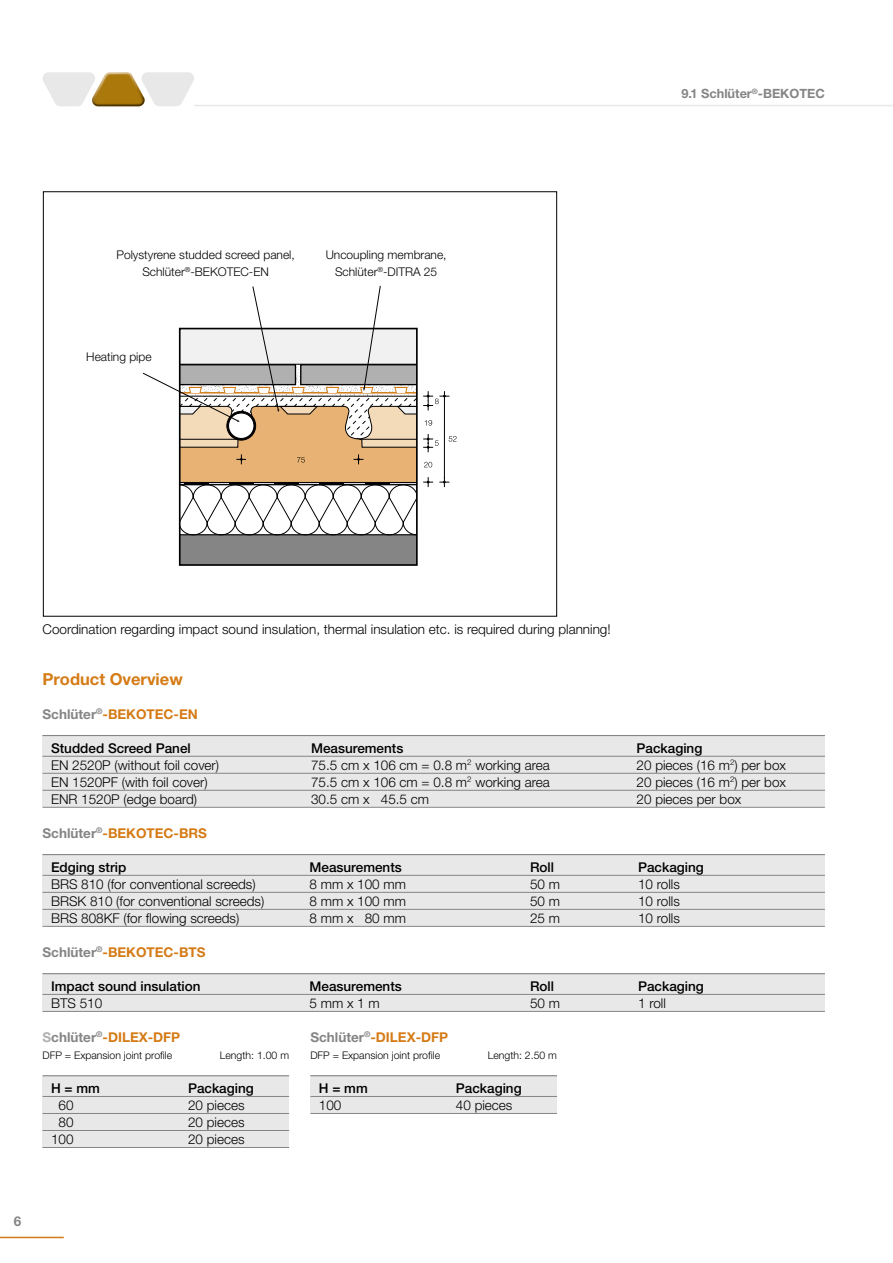
<style>
.page{position:relative;width:893px;height:1263px;background:#fff}
.page>*{position:absolute;margin:0;border:0;box-sizing:border-box;transform-origin:0 0}
.t1{font:700 16.5px "Helvetica Neue LT Pro";color:#d57b16}
.t2{font:300 13.5px "Helvetica Neue LT Pro";color:#000}
.t3{font:500 13.5px "Helvetica Neue LT Pro";color:#000}
.t4{font:700 13.5px "Helvetica Neue LT Pro";color:#d57b16}
.t5{font:700 13.5px "Helvetica Neue LT Pro";color:#858585}
.t6{font:700 12.75px "Helvetica Neue LT Pro";color:#858585}
.t7{font:300 12px/17px "Helvetica Neue LT Pro";color:#000;text-align:center}
.t8{font:300 10.5px "Helvetica Neue LT Pro";color:#000}
.s1{color:#858585}
.s2{color:#b0b0b1}
</style>
<div class="page">
<hr style="left:194px;top:105px;width:699px;height:1px;background:#e8e8e8">
<svg style="left:43px;top:72px;width:151px;height:34px"></svg>
<div style="left:43px;top:974px;width:782px;height:37px;background:#e8e8e8"></div>
<div style="left:43px;top:855px;width:782px;height:71px;background:#e8e8e8"></div>
<div style="left:43px;top:736px;width:782px;height:71px;background:#e8e8e8"></div>
<hr style="left:43px;top:735px;width:782px;height:1px;background:#858585">
<hr style="left:43px;top:756px;width:782px;height:1px;background:#858585">
<hr style="left:43px;top:773px;width:782px;height:1px;background:#858585">
<hr style="left:43px;top:790px;width:782px;height:1px;background:#858585">
<hr style="left:43px;top:807px;width:782px;height:1px;background:#858585">
<hr style="left:0;top:1237px;width:64px;height:1px;background:#d57b16">
<hr style="left:43px;top:854px;width:782px;height:1px;background:#858585">
<hr style="left:43px;top:875px;width:782px;height:1px;background:#858585">
<hr style="left:43px;top:892px;width:782px;height:1px;background:#858585">
<hr style="left:43px;top:909px;width:782px;height:1px;background:#858585">
<hr style="left:43px;top:926px;width:782px;height:1px;background:#858585">
<hr style="left:43px;top:973px;width:782px;height:1px;background:#858585">
<hr style="left:43px;top:994px;width:782px;height:1px;background:#858585">
<hr style="left:43px;top:1011px;width:782px;height:1px;background:#858585">
<div style="left:43px;top:1076px;width:246px;height:71px;background:#e8e8e8"></div>
<hr style="left:43px;top:1075px;width:246px;height:1px;background:#858585">
<hr style="left:43px;top:1096px;width:246px;height:1px;background:#858585">
<hr style="left:43px;top:1113px;width:246px;height:1px;background:#858585">
<hr style="left:43px;top:1130px;width:246px;height:1px;background:#858585">
<hr style="left:43px;top:1147px;width:246px;height:1px;background:#858585">
<div style="left:310px;top:1076px;width:247px;height:37px;background:#e8e8e8"></div>
<hr style="left:310px;top:1075px;width:247px;height:1px;background:#858585">
<hr style="left:310px;top:1096px;width:247px;height:1px;background:#858585">
<hr style="left:310px;top:1113px;width:247px;height:1px;background:#858585">
<svg style="left:424px;top:462px;width:8px;height:5px"></svg>
<svg style="left:425px;top:420px;width:7px;height:6px"></svg>
<svg style="left:423px;top:434px;width:16px;height:18px"></svg>
<svg style="left:449px;top:436px;width:8px;height:6px"></svg>
<svg style="left:423px;top:477px;width:10px;height:10px"></svg>
<hr style="left:444px;top:391px;width:1px;height:87px;background:#000">
<svg style="left:423px;top:391px;width:26px;height:19px"></svg>
<svg style="left:439px;top:477px;width:10px;height:10px"></svg>
<svg style="left:143px;top:286px;width:274px;height:279px"></svg>
<p class="t7" style="left:117px;top:246px;width:180px">Polystyrene studded screed panel,<br>Schlüter<sup>®</sup>-BEKOTEC-EN</p>
<p class="t7" style="left:326px;top:246px;width:122px">Uncoupling membrane,<br>Schlüter<sup>®</sup>-DITRA 25</p>
<p class="t7" style="left:86px;top:348px;width:67px">Heating pipe</p>
<p class="t6" style="left:681px;top:86px;width:145px">9.1 Schlüter<sup>®</sup>-BEKOTEC</p>
<p class="t2" style="left:43px;top:620px;width:570px">Coordination regarding impact sound insulation, thermal insulation etc. is required during planning!</p>
<p class="t1" style="left:43px;top:668px;width:142px">Product Overview</p>
<p class="t4" style="left:43px;top:705px;width:157px"><span class="s1">Schlüter</span><sup>®</sup>-BEKOTEC-EN</p>
<p class="t3" style="left:51px;top:740px;width:141px">Studded Screed Panel</p>
<p class="t3" style="left:311px;top:740px;width:94px">Measurements</p>
<p class="t3" style="left:637px;top:740px;width:67px">Packaging</p>
<p class="t2" style="left:51px;top:757px;width:170px">EN 2520P (without foil cover)</p>
<p class="t2" style="left:311px;top:757px;width:240px">75.5 cm x 106 cm = 0.8 m<sup>2</sup> working area</p>
<p class="t2" style="left:637px;top:757px;width:151px">20 pieces (16 m<sup>2</sup>) per box</p>
<p class="t2" style="left:51px;top:774px;width:158px">EN 1520PF (with foil cover)</p>
<p class="t2" style="left:311px;top:774px;width:240px">75.5 cm x 106 cm = 0.8 m<sup>2</sup> working area</p>
<p class="t2" style="left:637px;top:774px;width:151px">20 pieces (16 m<sup>2</sup>) per box</p>
<p class="t2" style="left:51px;top:791px;width:148px">ENR 1520P (edge board)</p>
<p class="t2" style="left:311px;top:791px;width:120px">30.5 cm x 45.5 cm</p>
<p class="t2" style="left:637px;top:791px;width:106px">20 pieces per box</p>
<p class="t4" style="left:43px;top:824px;width:166px"><span class="s1">Schlüter</span><sup>®</sup>-BEKOTEC-BRS</p>
<p class="t3" style="left:51px;top:859px;width:77px">Edging strip</p>
<p class="t3" style="left:310px;top:859px;width:94px">Measurements</p>
<p class="t3" style="left:530px;top:859px;width:26px">Roll</p>
<p class="t3" style="left:638px;top:859px;width:67px">Packaging</p>
<p class="t2" style="left:51px;top:876px;width:206px">BRS 810 (for conventional screeds)</p>
<p class="t2" style="left:310px;top:876px;width:98px">8 mm x 100 mm</p>
<p class="t2" style="left:530px;top:876px;width:32px">50 m</p>
<p class="t2" style="left:638px;top:876px;width:43px">10 rolls</p>
<p class="t2" style="left:51px;top:893px;width:215px">BRSK 810 (for conventional screeds)</p>
<p class="t2" style="left:310px;top:893px;width:98px">8 mm x 100 mm</p>
<p class="t2" style="left:530px;top:893px;width:32px">50 m</p>
<p class="t2" style="left:638px;top:893px;width:43px">10 rolls</p>
<p class="t2" style="left:51px;top:910px;width:190px">BRS 808KF (for flowing screeds)</p>
<p class="t2" style="left:310px;top:910px;width:98px">8 mm x 80 mm</p>
<p class="t2" style="left:530px;top:910px;width:32px">25 m</p>
<p class="t2" style="left:638px;top:910px;width:43px">10 rolls</p>
<p class="t4" style="left:43px;top:944px;width:165px"><span class="s1">Schlüter</span><sup>®</sup>-BEKOTEC-BTS</p>
<p class="t3" style="left:51px;top:978px;width:151px">Impact sound insulation</p>
<p class="t3" style="left:310px;top:978px;width:94px">Measurements</p>
<p class="t3" style="left:530px;top:978px;width:26px">Roll</p>
<p class="t3" style="left:638px;top:978px;width:67px">Packaging</p>
<p class="t2" style="left:51px;top:995px;width:53px">BTS 510</p>
<p class="t2" style="left:310px;top:995px;width:72px">5 mm x 1 m</p>
<p class="t2" style="left:530px;top:995px;width:32px">50 m</p>
<p class="t2" style="left:638px;top:995px;width:29px">1 roll</p>
<p class="t4" style="left:43px;top:1029px;width:139px"><span class="s2">S</span><span class="s1">chlüter</span><sup>®</sup>-DILEX-DFP</p>
<p class="t8" style="left:43px;top:1049px;width:131px">DFP = Expansion joint profile</p>
<p class="t8" style="left:220px;top:1049px;width:71px">Length: 1.00 m</p>
<p class="t3" style="left:51px;top:1080px;width:50px">H = mm</p>
<p class="t3" style="left:188px;top:1080px;width:67px">Packaging</p>
<p class="t2" style="left:59px;top:1097px;width:17px">60</p>
<p class="t2" style="left:188px;top:1097px;width:58px">20 pieces</p>
<p class="t2" style="left:59px;top:1114px;width:17px">80</p>
<p class="t2" style="left:188px;top:1114px;width:58px">20 pieces</p>
<p class="t2" style="left:51px;top:1131px;width:24px">100</p>
<p class="t2" style="left:188px;top:1131px;width:58px">20 pieces</p>
<p class="t4" style="left:310px;top:1029px;width:139px"><span class="s1">Schlüter</span><sup>®</sup>-DILEX-DFP</p>
<p class="t8" style="left:310px;top:1049px;width:131px">DFP = Expansion joint profile</p>
<p class="t8" style="left:488px;top:1049px;width:71px">Length: 2.50 m</p>
<p class="t3" style="left:319px;top:1080px;width:50px">H = mm</p>
<p class="t3" style="left:456px;top:1080px;width:67px">Packaging</p>
<p class="t2" style="left:319px;top:1097px;width:24px">100</p>
<p class="t2" style="left:456px;top:1097px;width:58px">40 pieces</p>
<p class="t5" style="left:14px;top:1213px;width:9px">6</p>
</div>
